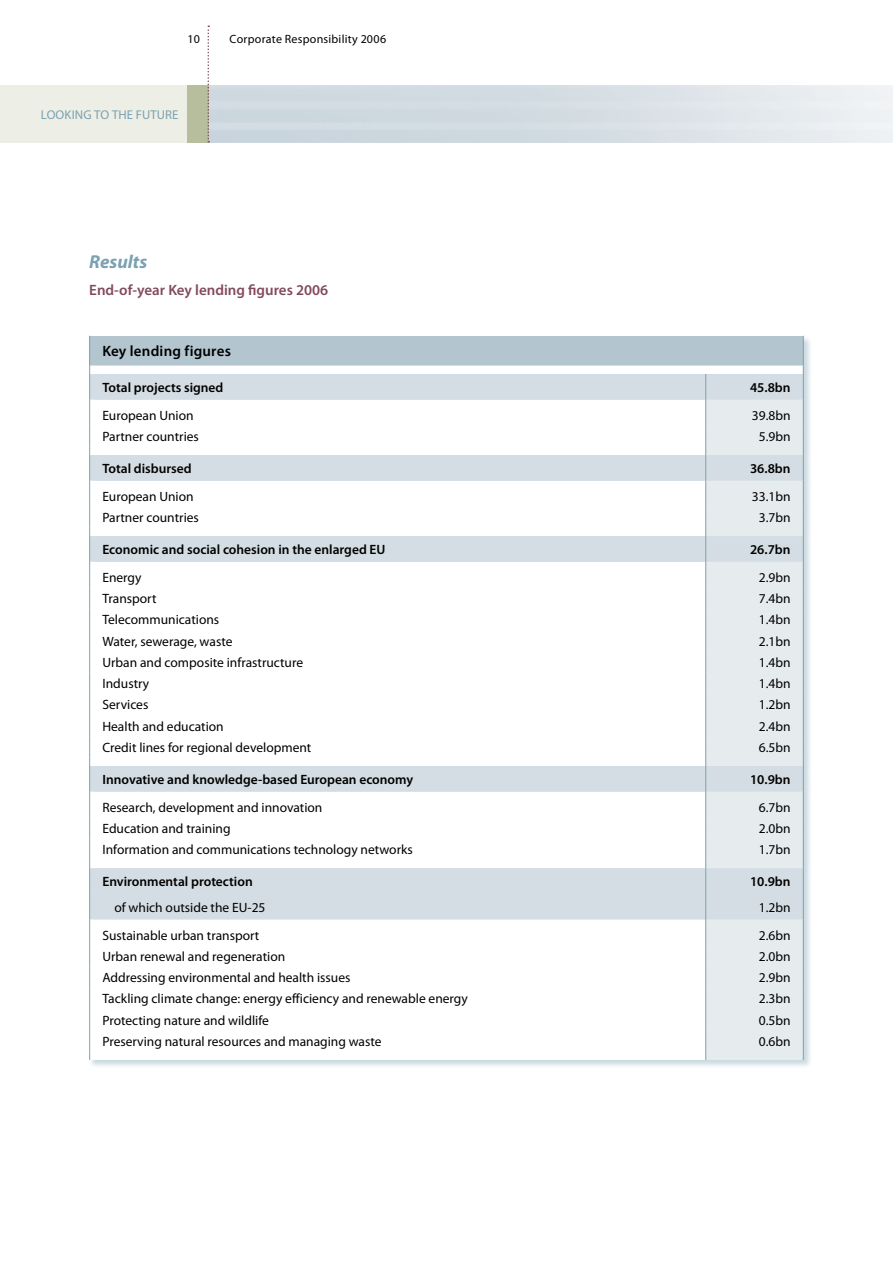
<style>
.page{position:relative;width:893px;height:1263px;background:#fff}
.page>*{position:absolute;margin:0;border:0;box-sizing:border-box;transform-origin:0 0}
.t1{font:italic 700 18.75px "Myriad Pro";color:#7ba1b2}
.t2{font:600 15px "Myriad Pro";color:#824b5b}
.t3{font:600 15px "Myriad Pro";letter-spacing:.015em;color:#000}
.t4{font:13.5px "Myriad Pro";color:#000}
.t5{font:600 13.5px "Myriad Pro";color:#000}
.t6{font:12.75px "Myriad Pro";letter-spacing:.01em;color:#7ba1b2}
.t7{font:12px "Myriad Pro";letter-spacing:.02em;color:#000}
</style>
<div class="page">
<img style="left:209px;top:85px;width:684px;height:57px">
<div style="left:187px;top:85px;width:21px;height:57px;background:#b6be9e"></div>
<div style="left:0;top:85px;width:187px;height:57px;background:#edeee5"></div>
<svg style="left:207px;top:26px;width:2px;height:116px"></svg>
<div style="left:88px;top:334px;width:726px;height:736px;background:#7ba1b2;opacity:.4"></div>
<div style="left:90px;top:336px;width:713px;height:29px;background:#b3c5cf"></div>
<svg style="left:90px;top:365px;width:713px;height:695px"></svg>
<svg style="left:90px;top:374px;width:713px;height:545px"></svg>
<svg style="left:706px;top:400px;width:97px;height:660px;background:#e1e7eb"></svg>
<svg style="left:89px;top:336px;width:1px;height:724px"></svg>
<svg style="left:803px;top:336px;width:1px;height:724px"></svg>
<svg style="left:705px;top:374px;width:1px;height:686px"></svg>
<p class="t7" style="left:187px;top:32px;width:14px">10</p>
<p class="t7" style="left:230px;top:32px;width:158px">Corporate Responsibility 2006</p>
<p class="t6" style="left:41px;top:106px;width:139px">LOOKING TO THE FUTURE</p>
<h1 class="t1" style="left:89px;top:249px;width:59px">Results</h1>
<p class="t2" style="left:89px;top:280px;width:240px">End-of-year Key lending figures 2006</p>
<p class="t3" style="left:102px;top:342px;width:130px">Key lending figures</p>
<p class="t5" style="left:102px;top:379px;width:123px">Total projects signed</p>
<p class="t5" style="left:750px;top:379px;width:42px">45.8bn</p>
<p class="t4" style="left:102px;top:407px;width:93px">European Union</p>
<p class="t4" style="left:752px;top:407px;width:40px">39.8bn</p>
<p class="t4" style="left:102px;top:428px;width:98px">Partner countries</p>
<p class="t4" style="left:759px;top:428px;width:33px">5.9bn</p>
<p class="t5" style="left:102px;top:460px;width:91px">Total disbursed</p>
<p class="t5" style="left:750px;top:460px;width:42px">36.8bn</p>
<p class="t4" style="left:102px;top:488px;width:93px">European Union</p>
<p class="t4" style="left:752px;top:488px;width:40px">33.1bn</p>
<p class="t4" style="left:102px;top:509px;width:98px">Partner countries</p>
<p class="t4" style="left:759px;top:509px;width:33px">3.7bn</p>
<p class="t5" style="left:102px;top:541px;width:285px">Economic and social cohesion in the enlarged EU</p>
<p class="t5" style="left:750px;top:541px;width:42px">26.7bn</p>
<p class="t4" style="left:102px;top:569px;width:41px">Energy</p>
<p class="t4" style="left:759px;top:569px;width:33px">2.9bn</p>
<p class="t4" style="left:102px;top:590px;width:56px">Transport</p>
<p class="t4" style="left:759px;top:590px;width:33px">7.4bn</p>
<p class="t4" style="left:102px;top:611px;width:118px">Telecommunications</p>
<p class="t4" style="left:759px;top:611px;width:33px">1.4bn</p>
<p class="t4" style="left:102px;top:633px;width:132px">Water, sewerage, waste</p>
<p class="t4" style="left:759px;top:633px;width:33px">2.1bn</p>
<p class="t4" style="left:102px;top:654px;width:202px">Urban and composite infrastructure</p>
<p class="t4" style="left:759px;top:654px;width:33px">1.4bn</p>
<p class="t4" style="left:102px;top:675px;width:48px">Industry</p>
<p class="t4" style="left:759px;top:675px;width:33px">1.4bn</p>
<p class="t4" style="left:102px;top:696px;width:47px">Services</p>
<p class="t4" style="left:759px;top:696px;width:33px">1.2bn</p>
<p class="t4" style="left:102px;top:718px;width:123px">Health and education</p>
<p class="t4" style="left:759px;top:718px;width:33px">2.4bn</p>
<p class="t4" style="left:102px;top:739px;width:210px">Credit lines for regional development</p>
<p class="t4" style="left:759px;top:739px;width:33px">6.5bn</p>
<p class="t5" style="left:102px;top:771px;width:312px">Innovative and knowledge-based European economy</p>
<p class="t5" style="left:750px;top:771px;width:42px">10.9bn</p>
<p class="t4" style="left:102px;top:799px;width:222px">Research, development and innovation</p>
<p class="t4" style="left:759px;top:799px;width:33px">6.7bn</p>
<p class="t4" style="left:102px;top:820px;width:130px">Education and training</p>
<p class="t4" style="left:759px;top:820px;width:33px">2.0bn</p>
<p class="t4" style="left:102px;top:841px;width:312px">Information and communications technology networks</p>
<p class="t4" style="left:759px;top:841px;width:33px">1.7bn</p>
<p class="t5" style="left:102px;top:873px;width:152px">Environmental protection</p>
<p class="t5" style="left:750px;top:873px;width:42px">10.9bn</p>
<p class="t4" style="left:114px;top:899px;width:153px">of which outside the EU-25</p>
<p class="t4" style="left:759px;top:899px;width:33px">1.2bn</p>
<p class="t4" style="left:102px;top:927px;width:158px">Sustainable urban transport</p>
<p class="t4" style="left:759px;top:927px;width:33px">2.6bn</p>
<p class="t4" style="left:102px;top:948px;width:184px">Urban renewal and regeneration</p>
<p class="t4" style="left:759px;top:948px;width:33px">2.0bn</p>
<p class="t4" style="left:102px;top:969px;width:250px">Addressing environmental and health issues</p>
<p class="t4" style="left:759px;top:969px;width:33px">2.9bn</p>
<p class="t4" style="left:102px;top:990px;width:367px">Tackling climate change: energy efficiency and renewable energy</p>
<p class="t4" style="left:759px;top:990px;width:33px">2.3bn</p>
<p class="t4" style="left:102px;top:1012px;width:168px">Protecting nature and wildlife</p>
<p class="t4" style="left:759px;top:1012px;width:33px">0.5bn</p>
<p class="t4" style="left:102px;top:1033px;width:281px">Preserving natural resources and managing waste</p>
<p class="t4" style="left:759px;top:1033px;width:33px">0.6bn</p>
</div>
